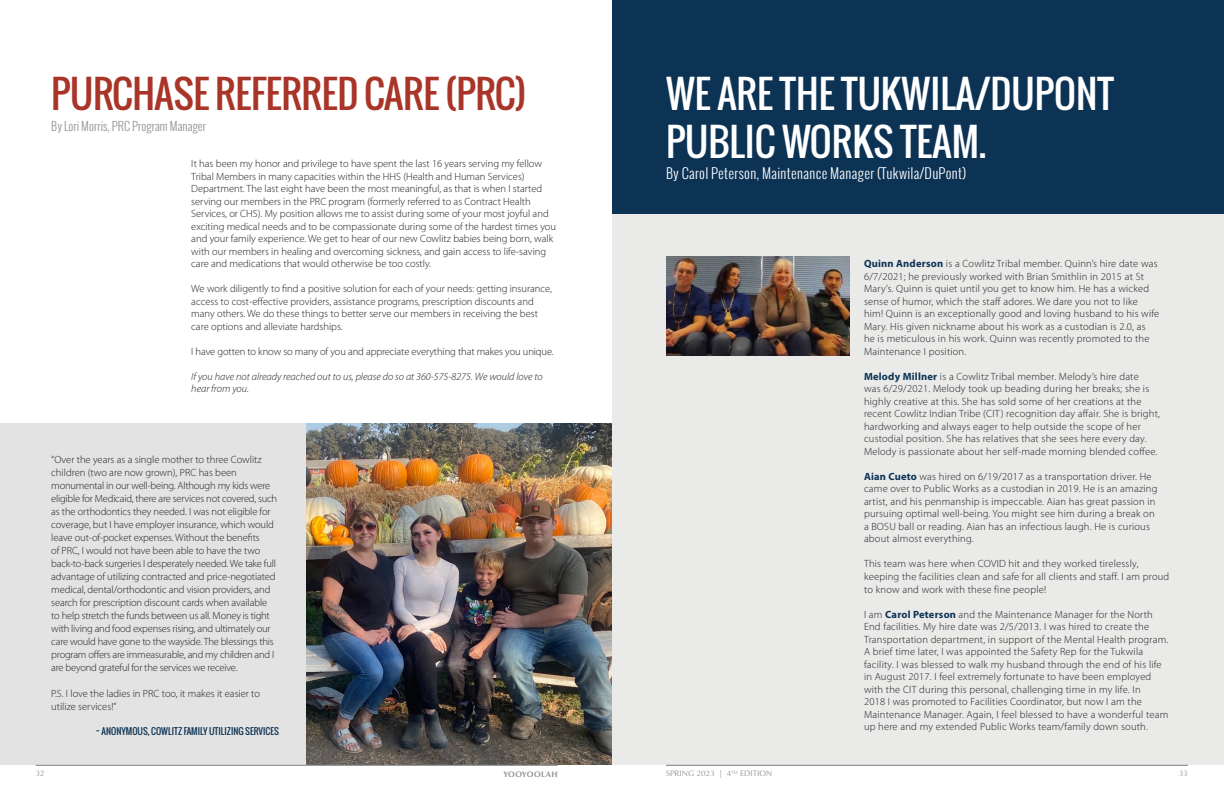
<style>
.page{position:relative;width:1224px;height:792px;background:#fff}
.page>*{position:absolute;margin:0;border:0;box-sizing:border-box;transform-origin:0 0}
.H1_-_CIT{font:38px/48px "Oswald";color:#fff}
.H1_-_CIT-2{font:38px "Oswald";letter-spacing:-.01em;color:#a93428}
.H4_-_CIT{font:300 14px "Oswald";letter-spacing:.02em;color:#fff}
.H4_-_CIT-2{font:300 12px "Oswald";color:#919292}
.Paragraph_-_CIT{font:300 10.5px/12.5px "Myriad Pro";letter-spacing:.005em;color:#231f20}
.Paragraph_-_CIT-2{font:300 10.5px/13px "Myriad Pro";letter-spacing:-.015em;color:#231f20}
.Paragraph_-_CIT-3{font:italic 300 10.5px/12.5px "Myriad Pro";color:#231f20}
.Paragraph_-_CIT-4{font:9px "Oswald";color:#0c3254}
.t1{font:8px "Optima";letter-spacing:.01em;color:#919292}
.t2{font:700 8px "Optima";letter-spacing:.06em;color:#919292}
.s1{font-weight:700;color:#0c3254}
</style>
<div class="page">
<div style="left:612px;top:28px;width:612px;height:737px;background:#eaeae9"></div>
<div style="left:612px;top:0;width:612px;height:213px;background:#0c3254"></div>
<img style="left:666px;top:256px;width:184px;height:100px">
<div style="left:0;top:423px;width:612px;height:342px;background:#e4e3e3"></div>
<img style="left:306px;top:423px;width:306px;height:342px">
<hr style="left:36px;top:765px;width:522px;height:1px;background:#919292">
<hr style="left:666px;top:765px;width:522px;height:1px;background:#919292">
<p class="H1_-_CIT-2" style="left:51px;top:65px;width:477px">PURCHASE REFERRED CARE (PRC)</p>
<p class="H4_-_CIT-2" style="left:51px;top:118px;width:156px">By Lori Morris, PRC Program Manager</p>
<p class="Paragraph_-_CIT" style="left:191px;top:158px;width:366px">It has been my honor and privilege to have spent the last 16 years serving my fellow Tribal Members in many capacities within the HHS (Health and Human Services)<br>Department. The last eight have been the most meaningful, as that is when I started serving our members in the PRC program (formerly referred to as Contract Health Services, or CHS). My position allows me to assist during some of your most joyful and exciting medical needs and to be compassionate during some of the hardest times you and your family experience. We get to hear of our new Cowlitz babies being born, walk with our members in healing and overcoming sickness, and gain access to life-saving care and medications that would otherwise be too costly.</p>
<p class="Paragraph_-_CIT" style="left:191px;top:283px;width:362px">We work diligently to find a positive solution for each of your needs: getting insurance, access to cost-effective providers, assistance programs, prescription discounts and many others. We do these things to better serve our members in receiving the best care options and alleviate hardships.</p>
<p class="Paragraph_-_CIT" style="left:191px;top:345px;width:364px">I have gotten to know so many of you and appreciate everything that makes you unique.</p>
<p class="Paragraph_-_CIT-3" style="left:191px;top:370px;width:353px">If you have not already reached out to us, please do so at 360-575-8275. We would love to hear from you.</p>
<p class="Paragraph_-_CIT-2" style="left:51px;top:453px;width:227px">“Over the years as a single mother to three Cowlitz children (two are now grown), PRC has been monumental in our well-being. Although my kids were eligible for Medicaid, there are services not covered, such as the orthodontics they needed. I was not eligible for coverage, but I have employer insurance, which would leave out-of-pocket expenses. Without the benefits<br>of PRC, I would not have been able to have the two back-to-back surgeries I desperately needed. We take full advantage of utilizing contracted and price-negotiated medical, dental/orthodontic and vision providers, and search for prescription discount cards when available to help stretch the funds between us all. Money is tight with living and food expenses rising, and ultimately our care would have gone to the wayside. The blessings this program offers are immeasurable, and my children and I are beyond grateful for the services we receive.</p>
<p class="Paragraph_-_CIT" style="left:51px;top:687px;width:210px;line-height:13px">P.S. I love the ladies in PRC too, it makes it easier to utilize services!”</p>
<p class="Paragraph_-_CIT-4" style="left:96px;top:724px;width:185px">~ ANONYMOUS, COWLITZ FAMILY UTILIZING SERVICES</p>
<p class="H1_-_CIT" style="left:666px;top:69px;width:449px">WE ARE THE TUKWILA/DUPONT<br>PUBLIC WORKS TEAM.</p>
<p class="H4_-_CIT" style="left:666px;top:163px;width:302px">By Carol Peterson, Maintenance Manager (Tukwila/DuPont)</p>
<p class="Paragraph_-_CIT" style="left:864px;top:258px;width:297px"><span class="s1">Quinn Anderson</span> is a Cowlitz Tribal member. Quinn’s hire date was 6/7/2021; he previously worked with Brian Smithlin in 2015 at St Mary’s. Quinn is quiet until you get to know him. He has a wicked sense of humor, which the staff adores. We dare you not to like him! Quinn is an exceptionally good and loving husband to his wife Mary. His given nickname about his work as a custodian is 2.0, as<br>he is meticulous in his work. Quinn was recently promoted to the Maintenance I position.</p>
<p class="Paragraph_-_CIT" style="left:864px;top:370px;width:297px"><span class="s1">Melody Millner</span> is a Cowlitz Tribal member. Melody’s hire date<br>was 6/29/2021. Melody took up beading during her breaks; she is highly creative at this. She has sold some of her creations at the recent Cowlitz Indian Tribe (CIT) recognition day affair. She is bright, hardworking and always eager to help outside the scope of her custodial position. She has relatives that she sees here every day.<br>Melody is passionate about her self-made morning blended coffee.</p>
<p class="Paragraph_-_CIT" style="left:864px;top:470px;width:295px"><span class="s1">Aian Cueto</span> was hired on 6/19/2017 as a transportation driver. He came over to Public Works as a custodian in 2019. He is an amazing artist, and his penmanship is impeccable. Aian has great passion in pursuing optimal well-being. You might see him during a break on a BOSU ball or reading. Aian has an infectious laugh. He is curious about almost everything.</p>
<p class="Paragraph_-_CIT" style="left:864px;top:558px;width:307px">This team was here when COVID hit and they worked tirelessly, keeping the facilities clean and safe for all clients and staff. I am proud to know and work with these fine people!</p>
<p class="Paragraph_-_CIT" style="left:864px;top:608px;width:306px">I am <span class="s1">Carol Peterson</span> and the Maintenance Manager for the North End facilities. My hire date was 2/5/2013. I was hired to create the Transportation department, in support of the Mental Health program.<br>A brief time later, I was appointed the Safety Rep for the Tukwila facility. I was blessed to walk my husband through the end of his life in August 2017. I feel extremely fortunate to have been employed with the CIT during this personal, challenging time in my life. In<br>2018 I was promoted to Facilities Coordinator, but now I am the Maintenance Manager. Again, I feel blessed to have a wonderful team up here and my extended Public Works team/family down south.</p>
<p class="t1" style="left:36px;top:769px;width:10px">32</p>
<p class="t1" style="left:666px;top:769px;width:108px">SPRING 2023 | 4<sup>TH</sup> EDITION</p>
<p class="t2" style="left:503px;top:769px;width:56px">YOOYOOLAH</p>
<p class="t1" style="left:1179px;top:769px;width:10px">33</p>
</div>
